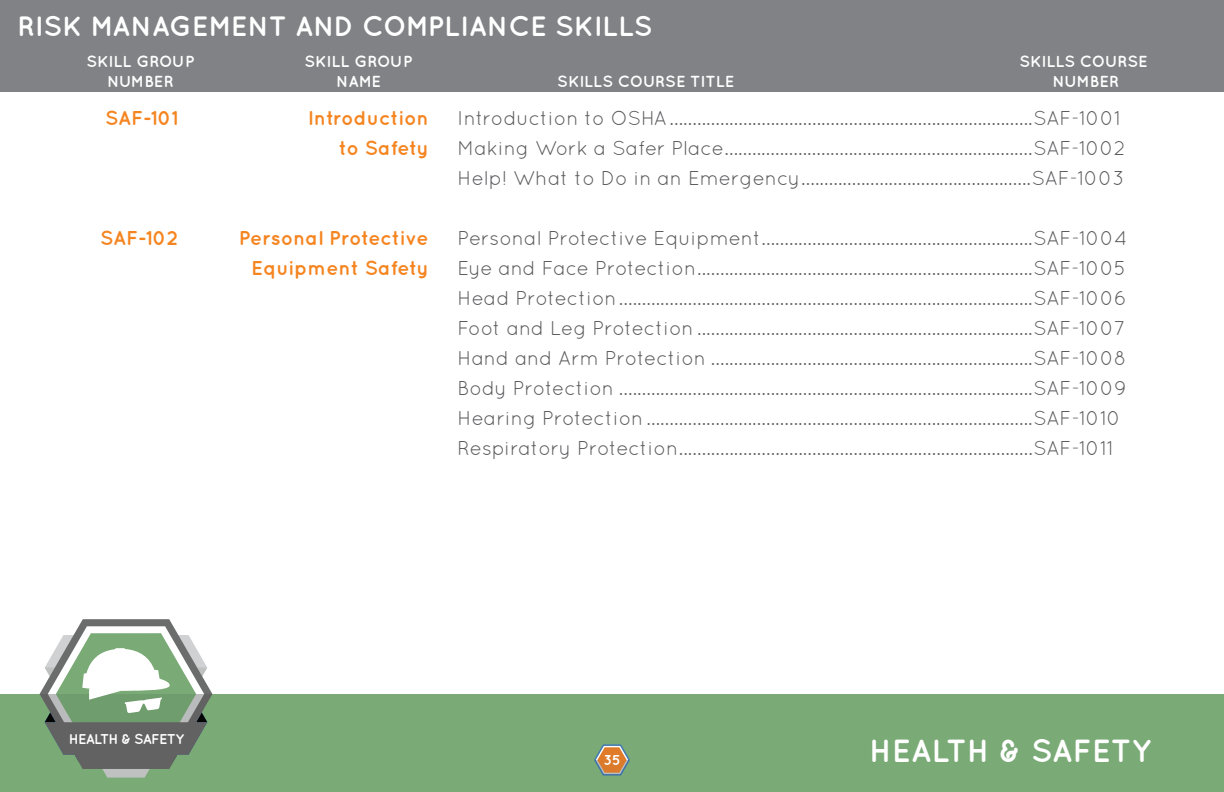
<style>
.page{position:relative;width:1224px;height:792px;background:#fff}
.page>*{position:absolute;margin:0;border:0;box-sizing:border-box;transform-origin:0 0}
.t1{font:700 32px "Quicksand";color:#fff}
.t2{font:700 28px "Quicksand";color:#fff}
.t3{font:20px/30px "Quicksand";color:#5a5a5d}
.t4{font:700 20px/30px "Quicksand";color:#f58521;text-align:right}
.t5{font:700 16px/19.2px "Quicksand";color:#fff;text-align:center}
.t6{font:700 14.2px "Quicksand";letter-spacing:-.05em;color:#fff}
</style>
<div class="page">
<div style="left:0;top:694px;width:1224px;height:98px;background:#7aaa76"></div>
<svg style="left:40px;top:619px;width:172px;height:159px"></svg>
<div style="left:0;top:0;width:1224px;height:92px;background:#808285"></div>
<svg style="left:594px;top:744px;width:36px;height:32px"></svg>
<h2 class="t2" style="left:17px;top:9px;width:637px">RISK MANAGEMENT AND COMPLIANCE SKILLS</h2>
<p class="t5" style="left:557px;top:71px;width:179px">SKILLS COURSE TITLE</p>
<p class="t5" style="left:87px;top:52px;width:109px">SKILL GROUP<br>NUMBER</p>
<p class="t5" style="left:305px;top:52px;width:109px">SKILL GROUP<br>NAME</p>
<p class="t5" style="left:1019px;top:52px;width:130px">SKILLS COURSE<br>NUMBER</p>
<p class="t4" style="left:105px;top:102px;width:75px">SAF-101</p>
<p class="t4" style="left:100px;top:222px;width:80px">SAF-102</p>
<p class="t4" style="left:308px;top:102px;width:123px">Introduction to Safety</p>
<p class="t4" style="left:239px;top:222px;width:191px">Personal Protective<br>Equipment Safety</p>
<p class="t3" style="left:458px;top:103px;width:670px">Introduction to OSHA...............................................................................SAF-1001<br>Making Work a Safer Place...................................................................SAF-1002<br>Help! What to Do in an Emergency..................................................SAF-1003</p>
<p class="t3" style="left:458px;top:223px;width:672px">Personal Protective Equipment...........................................................SAF-1004<br>Eye and Face Protection.........................................................................SAF-1005<br>Head Protection..........................................................................................SAF-1006<br>Foot and Leg Protection .........................................................................SAF-1007<br>Hand and Arm Protection ......................................................................SAF-1008<br>Body Protection ..........................................................................................SAF-1009<br>Hearing Protection....................................................................................SAF-1010<br>Respiratory Protection.............................................................................SAF-1011</p>
<p class="t6" style="left:69px;top:731px;width:117px">HEALTH &amp; SAFETY</p>
<p class="t6" style="left:603px;top:751px;width:19px">35</p>
<h1 class="t1" style="left:869px;top:731px;width:283px">HEALTH &amp; SAFETY</h1>
</div>
